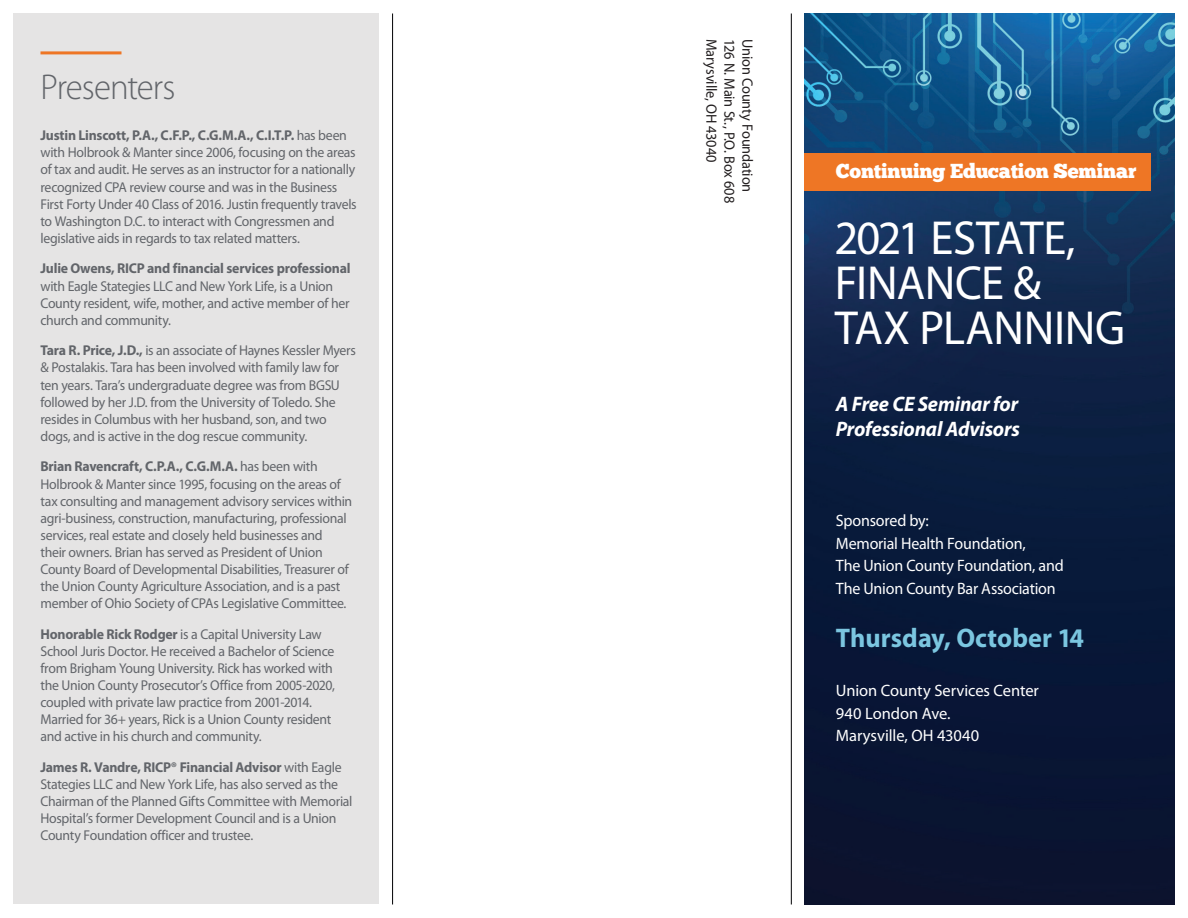
<style>
.page{position:relative;width:1188px;height:918px;background:#fff}
.page>*{position:absolute;margin:0;border:0;box-sizing:border-box;transform-origin:0 0}
.t1{font:48px/45px "Myriad Pro";letter-spacing:-.015em;color:#fff}
.t2{font:300 36px "Myriad Pro";letter-spacing:-.03em;color:#62656a}
.t3{font:700 27px "Myriad Pro";color:#7bc6e0}
.t4{font:italic 700 21px/25.2px "Myriad Pro";letter-spacing:-.01em;color:#fff}
.t5{font:20.25px "Chunk Five";letter-spacing:-.01em;color:#fff}
.t6{font:16.5px/22.5px "Myriad Pro";letter-spacing:-.01em;color:#fff}
.t7{font:15px "Myriad Pro";letter-spacing:-.01em;color:#231f20;scale:.96 1}
.t8{font:14.25px/17.1px "Myriad Pro";letter-spacing:-.025em;color:#62656a}
.t9{font:700 14.25px "Myriad Pro";letter-spacing:-.015em;color:#62656a}
.s1{font-weight:700}
</style>
<div class="page">
<div style="left:14px;top:14px;width:365px;height:890px;background:#e5e4e4"></div>
<img style="left:805px;top:14px;width:369px;height:890px">
<div style="left:805px;top:154px;width:346px;height:37px;background:#ee7625"></div>
<hr style="left:392px;top:14px;width:1px;height:890px;background:#000103">
<hr style="left:791px;top:14px;width:1px;height:890px;background:#000103">
<hr style="left:40px;top:51px;width:82px;height:3px;background:#ee7625">
<h2 class="t2" style="left:40px;top:65px;width:137px">Presenters</h2>
<p class="t8" style="left:40px;top:127px;width:318px"><span class="s1">Justin Linscott, P.A., C.F.P., C.G.M.A., C.I.T.P.</span> has been with Holbrook &amp; Manter since 2006, focusing on the areas of tax and audit. He serves as an instructor for a nationally recognized CPA review course and was in the Business First Forty Under 40 Class of 2016. Justin frequently travels to Washington D.C. to interact with Congressmen and legislative aids in regards to tax related matters.</p>
<p class="t9" style="left:40px;top:259px;width:312px">Julie Owens, RICP and financial services professional</p>
<p class="t8" style="left:40px;top:277px;width:311px">with Eagle Stategies LLC and New York Life, is a Union<br>County resident, wife, mother, and active member of her church and community.</p>
<p class="t8" style="left:40px;top:342px;width:317px"><span class="s1">Tara R. Price, J.D.,</span> is an associate of Haynes Kessler Myers &amp; Postalakis. Tara has been involved with family law for ten years. Tara’s undergraduate degree was from BGSU followed by her J.D. from the University of Toledo. She resides in Columbus with her husband, son, and two dogs, and is active in the dog rescue community.</p>
<p class="t8" style="left:40px;top:458px;width:313px"><span class="s1">Brian Ravencraft, C.P.A., C.G.M.A.</span> has been with Holbrook &amp; Manter since 1995, focusing on the areas of tax consulting and management advisory services within agri-business, construction, manufacturing, professional services, real estate and closely held businesses and<br>their owners. Brian has served as President of Union County Board of Developmental Disabilities, Treasurer of the Union County Agriculture Association, and is a past member of Ohio Society of CPAs Legislative Committee.</p>
<p class="t8" style="left:40px;top:625px;width:296px"><span class="s1">Honorable Rick Rodger</span> is a Capital University Law School Juris Doctor. He received a Bachelor of Science from Brigham Young University. Rick has worked with the Union County Prosecutor’s Office from 2005-2020, coupled with private law practice from 2001-2014.<br>Married for 36+ years, Rick is a Union County resident and active in his church and community.</p>
<p class="t8" style="left:40px;top:759px;width:313px"><span class="s1">James R. Vandre, RICP® Financial Advisor</span> with Eagle Stategies LLC and New York Life, has also served as the Chairman of the Planned Gifts Committee with Memorial Hospital’s former Development Council and is a Union County Foundation officer and trustee.</p>
<p class="t7" style="left:721px;top:39px;width:130px;rotate:90deg">Marysville, OH 43040</p>
<p class="t7" style="left:739px;top:39px;width:173px;rotate:90deg">126 N. Main St., P.O. Box 608</p>
<p class="t7" style="left:757px;top:39px;width:161px;rotate:90deg">Union County Foundation</p>
<h3 class="t5" style="left:836px;top:162px;width:302px">Continuing Education Seminar</h3>
<h1 class="t1" style="left:834px;top:215px;width:292px">2021 ESTATE,<br>FINANCE &amp;<br>TAX PLANNING</h1>
<h3 class="t4" style="left:836px;top:391px;width:186px">A Free CE Seminar for<br>Professional Advisors</h3>
<p class="t6" style="left:836px;top:509px;width:229px">Sponsored by:<br>Memorial Health Foundation,<br>The Union County Foundation, and<br>The Union County Bar Association</p>
<h3 class="t3" style="left:836px;top:620px;width:250px">Thursday, October 14</h3>
<p class="t6" style="left:836px;top:679px;width:205px">Union County Services Center<br>940 London Ave.<br>Marysville, OH 43040</p>
</div>
